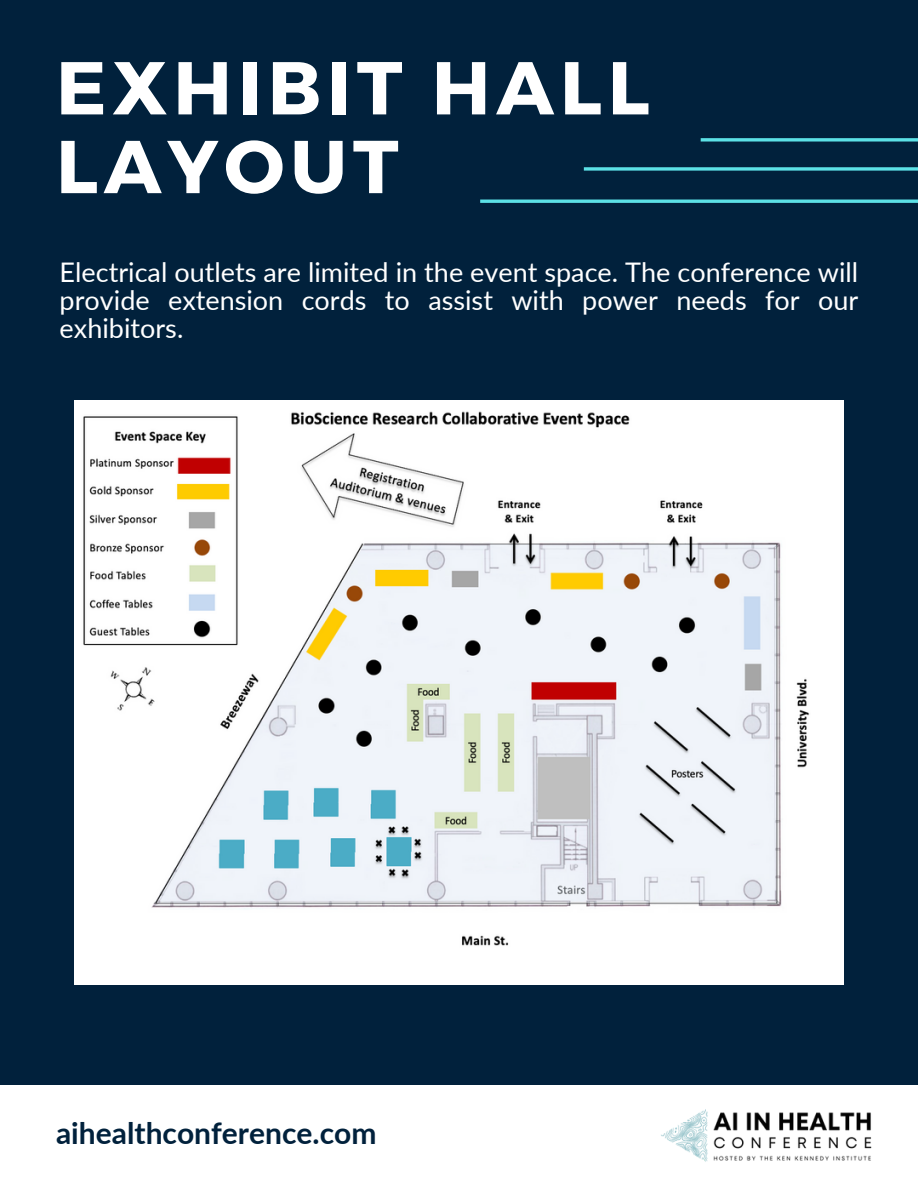
<style>
.page{position:relative;width:918px;height:1188px;background:#01213c}
.page>*{position:absolute;margin:0;border:0;box-sizing:border-box;transform-origin:0 0}
.t1{font:700 74.7px/78.8px "Montserrat";letter-spacing:.08em;color:#fff}
.t2{font:700 30px "Lato";color:#01213c}
.t3{font:27px/28.2px "Lato";color:#fff;text-align:justify}
</style>
<div class="page">
<img style="left:74px;top:400px;width:770px;height:584px">
<svg style="left:584px;top:167px;width:334px;height:4px"></svg>
<hr style="left:480px;top:200px;width:438px;height:3px;background:#5ce1e6">
<svg style="left:701px;top:138px;width:217px;height:4px"></svg>
<div style="left:0;top:1085px;width:918px;height:103px;background:#fff"></div>
<img style="left:661px;top:1109px;width:211px;height:53px">
<h1 class="t1" style="left:56px;top:45px;width:595px">EXHIBIT HALL<br>LAYOUT</h1>
<p class="t3" style="left:60px;top:257px;width:800px">Electrical outlets are limited in the event space. The conference will provide extension cords to assist with power needs for our exhibitors.</p>
<p class="t2" style="left:56px;top:1114px;width:322px">aihealthconference.com</p>
</div>
